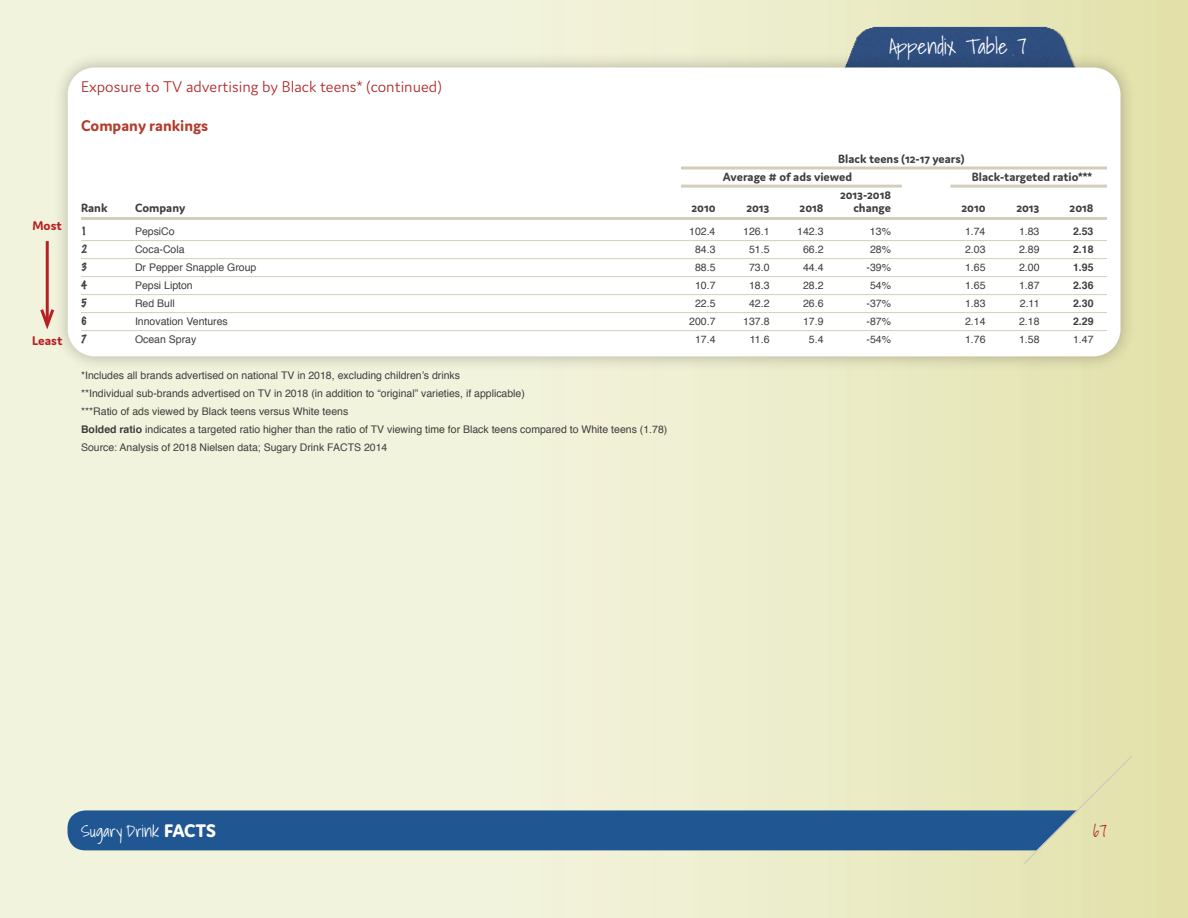
<style>
.page{position:relative;width:1188px;height:918px;background:#fff}
.page>*{position:absolute;margin:0;border:0;box-sizing:border-box;transform-origin:0 0}
.t1{font:300 21px "Shadows Into";color:#fff}
.t2{font:300 16.5px "Domus";color:#ac2322}
.t3{font:300 16.5px "Shadows Into";color:#fff}
.t4{font:700 16.5px "Domus";color:#b33c2d}
.t5{font:300 16.5px "Shadows Into";color:#ac2322}
.t6{font:700 13.5px "Domus";color:#b81f24}
.t7{font:700 12.75px/18px "Domus";color:#3e3e3f}
.t8{font:10.5px/18px "Helvetica";color:#3e3e3f}
.t9{font:700 10.5px "Helvetica";color:#3e3e3f}
.t10{font:100 10.5px "Marker Felt";color:#3e3e3f}
.s1{font-weight:700}
.s2{font-family:"Domus";font-weight:800;font-size:19.5px}
</style>
<div class="page">
<svg style="left:68px;top:754px;width:1066px;height:112px;background:#a9bbba"></svg>
<hr style="left:46px;top:241px;width:3px;height:84px;background:#b81f24">
<svg style="left:38px;top:306px;width:14px;height:28px"></svg>
<img style="left:804px;top:8px;width:303px;height:44px">
<div style="left:52px;top:52px;width:1084px;height:320px;background:#231f20;opacity:.3"></div>
<div style="left:68px;top:68px;width:1052px;height:288px;background:#fff;border-radius:27px"></div>
<hr style="left:81px;top:217px;width:1026px;height:3px;background:#d3cebb">
<hr style="left:81px;top:240px;width:1026px;height:1px;background:#d3cebb">
<hr style="left:81px;top:258px;width:1026px;height:1px;background:#d3cebb">
<hr style="left:81px;top:276px;width:1026px;height:1px;background:#d3cebb">
<hr style="left:81px;top:294px;width:1026px;height:1px;background:#d3cebb">
<hr style="left:81px;top:312px;width:1026px;height:1px;background:#d3cebb">
<hr style="left:81px;top:330px;width:1026px;height:1px;background:#d3cebb">
<hr style="left:950px;top:185px;width:157px;height:3px;background:#d3cebb">
<hr style="left:681px;top:185px;width:221px;height:3px;background:#d3cebb">
<svg style="left:681px;top:166px;width:426px;height:4px;background:#dddacb"></svg>
<p class="t6" style="left:32px;top:219px;width:31px">Most</p>
<p class="t6" style="left:32px;top:333px;width:32px">Least</p>
<h2 class="t2" style="left:81px;top:78px;width:363px">Exposure to TV advertising by Black teens* (continued)</h2>
<h2 class="t4" style="left:81px;top:117px;width:129px">Company rankings</h2>
<h1 class="t1" style="left:889px;top:29px;width:139px">Appendix Table 7</h1>
<p class="t7" style="left:723px;top:150px;width:243px;text-indent:115px">Black teens (12-17 years)<br>Average # of ads viewed</p>
<p class="t7" style="left:840px;top:186px;width:52px">2013-2018</p>
<p class="t7" style="left:972px;top:168px;width:122px">Black-targeted ratio***</p>
<p class="t7" style="left:81px;top:199px;width:28px">Rank</p>
<p class="t7" style="left:135px;top:199px;width:52px">Company</p>
<p class="t7" style="left:691px;top:199px;width:26px">2010</p>
<p class="t7" style="left:746px;top:199px;width:25px">2013</p>
<p class="t7" style="left:800px;top:199px;width:25px">2018</p>
<p class="t7" style="left:853px;top:199px;width:39px">change</p>
<p class="t7" style="left:961px;top:199px;width:26px">2010</p>
<p class="t7" style="left:1016px;top:199px;width:25px">2013</p>
<p class="t7" style="left:1070px;top:199px;width:25px">2018</p>
<p class="t10" style="left:81px;top:223px;width:7px">1</p>
<p class="t8" style="left:135px;top:223px;width:41px">PepsiCo</p>
<p class="t8" style="left:689px;top:223px;width:28px">102.4</p>
<p class="t8" style="left:743px;top:223px;width:28px">126.1</p>
<p class="t8" style="left:797px;top:223px;width:28px">142.3</p>
<p class="t8" style="left:870px;top:223px;width:23px">13%</p>
<p class="t8" style="left:965px;top:223px;width:22px">1.74</p>
<p class="t8" style="left:1019px;top:223px;width:22px">1.83</p>
<p class="t9" style="left:1073px;top:223px;width:22px">2.53</p>
<p class="t10" style="left:81px;top:241px;width:7px">2</p>
<p class="t8" style="left:135px;top:241px;width:51px">Coca-Cola</p>
<p class="t8" style="left:695px;top:241px;width:22px">84.3</p>
<p class="t8" style="left:749px;top:241px;width:22px">51.5</p>
<p class="t8" style="left:803px;top:241px;width:22px">66.2</p>
<p class="t8" style="left:870px;top:241px;width:23px">28%</p>
<p class="t8" style="left:965px;top:241px;width:22px">2.03</p>
<p class="t8" style="left:1019px;top:241px;width:22px">2.89</p>
<p class="t9" style="left:1073px;top:241px;width:22px">2.18</p>
<p class="t10" style="left:81px;top:259px;width:7px">3</p>
<p class="t8" style="left:135px;top:259px;width:123px">Dr Pepper Snapple Group</p>
<p class="t8" style="left:695px;top:259px;width:22px">88.5</p>
<p class="t8" style="left:749px;top:259px;width:22px">73.0</p>
<p class="t8" style="left:803px;top:259px;width:22px">44.4</p>
<p class="t8" style="left:867px;top:259px;width:26px">-39%</p>
<p class="t8" style="left:965px;top:259px;width:22px">1.65</p>
<p class="t8" style="left:1019px;top:259px;width:22px">2.00</p>
<p class="t9" style="left:1073px;top:259px;width:22px">1.95</p>
<p class="t10" style="left:81px;top:277px;width:7px">4</p>
<p class="t8" style="left:135px;top:277px;width:59px">Pepsi Lipton</p>
<p class="t8" style="left:695px;top:277px;width:22px">10.7</p>
<p class="t8" style="left:749px;top:277px;width:22px">18.3</p>
<p class="t8" style="left:803px;top:277px;width:22px">28.2</p>
<p class="t8" style="left:870px;top:277px;width:23px">54%</p>
<p class="t8" style="left:965px;top:277px;width:22px">1.65</p>
<p class="t8" style="left:1019px;top:277px;width:22px">1.87</p>
<p class="t9" style="left:1073px;top:277px;width:22px">2.36</p>
<p class="t10" style="left:81px;top:295px;width:7px">5</p>
<p class="t8" style="left:135px;top:295px;width:41px">Red Bull</p>
<p class="t8" style="left:695px;top:295px;width:22px">22.5</p>
<p class="t8" style="left:749px;top:295px;width:22px">42.2</p>
<p class="t8" style="left:803px;top:295px;width:22px">26.6</p>
<p class="t8" style="left:867px;top:295px;width:26px">-37%</p>
<p class="t8" style="left:965px;top:295px;width:22px">1.83</p>
<p class="t8" style="left:1020px;top:295px;width:21px">2.11</p>
<p class="t9" style="left:1073px;top:295px;width:22px">2.30</p>
<p class="t10" style="left:81px;top:313px;width:7px">6</p>
<p class="t8" style="left:135px;top:313px;width:94px">Innovation Ventures</p>
<p class="t8" style="left:689px;top:313px;width:28px">200.7</p>
<p class="t8" style="left:743px;top:313px;width:28px">137.8</p>
<p class="t8" style="left:803px;top:313px;width:22px">17.9</p>
<p class="t8" style="left:867px;top:313px;width:26px">-87%</p>
<p class="t8" style="left:965px;top:313px;width:22px">2.14</p>
<p class="t8" style="left:1019px;top:313px;width:22px">2.18</p>
<p class="t9" style="left:1073px;top:313px;width:22px">2.29</p>
<p class="t10" style="left:81px;top:331px;width:7px">7</p>
<p class="t8" style="left:135px;top:331px;width:63px">Ocean Spray</p>
<p class="t8" style="left:695px;top:331px;width:22px">17.4</p>
<p class="t8" style="left:750px;top:331px;width:21px">11.6</p>
<p class="t8" style="left:809px;top:331px;width:16px">5.4</p>
<p class="t8" style="left:867px;top:331px;width:26px">-54%</p>
<p class="t8" style="left:965px;top:331px;width:22px">1.76</p>
<p class="t8" style="left:1019px;top:331px;width:22px">1.58</p>
<p class="t8" style="left:1073px;top:331px;width:22px">1.47</p>
<p class="t8" style="left:81px;top:367px;width:588px">*Includes all brands advertised on national TV in 2018, excluding children’s drinks<br>**Individual sub-brands advertised on TV in 2018 (in addition to “original” varieties, if applicable)<br>***Ratio of ads viewed by Black teens versus White teens<br><span class="s1">Bolded ratio</span> indicates a targeted ratio higher than the ratio of TV viewing time for Black teens compared to White teens (1.78)<br>Source: Analysis of 2018 Nielsen data; Sugary Drink FACTS 2014</p>
<h2 class="t3" style="left:81px;top:818px;width:137px">Sugary Drink <span class="s2">FACTS</span></h2>
<h2 class="t5" style="left:1093px;top:818px;width:15px">67</h2>
</div>
